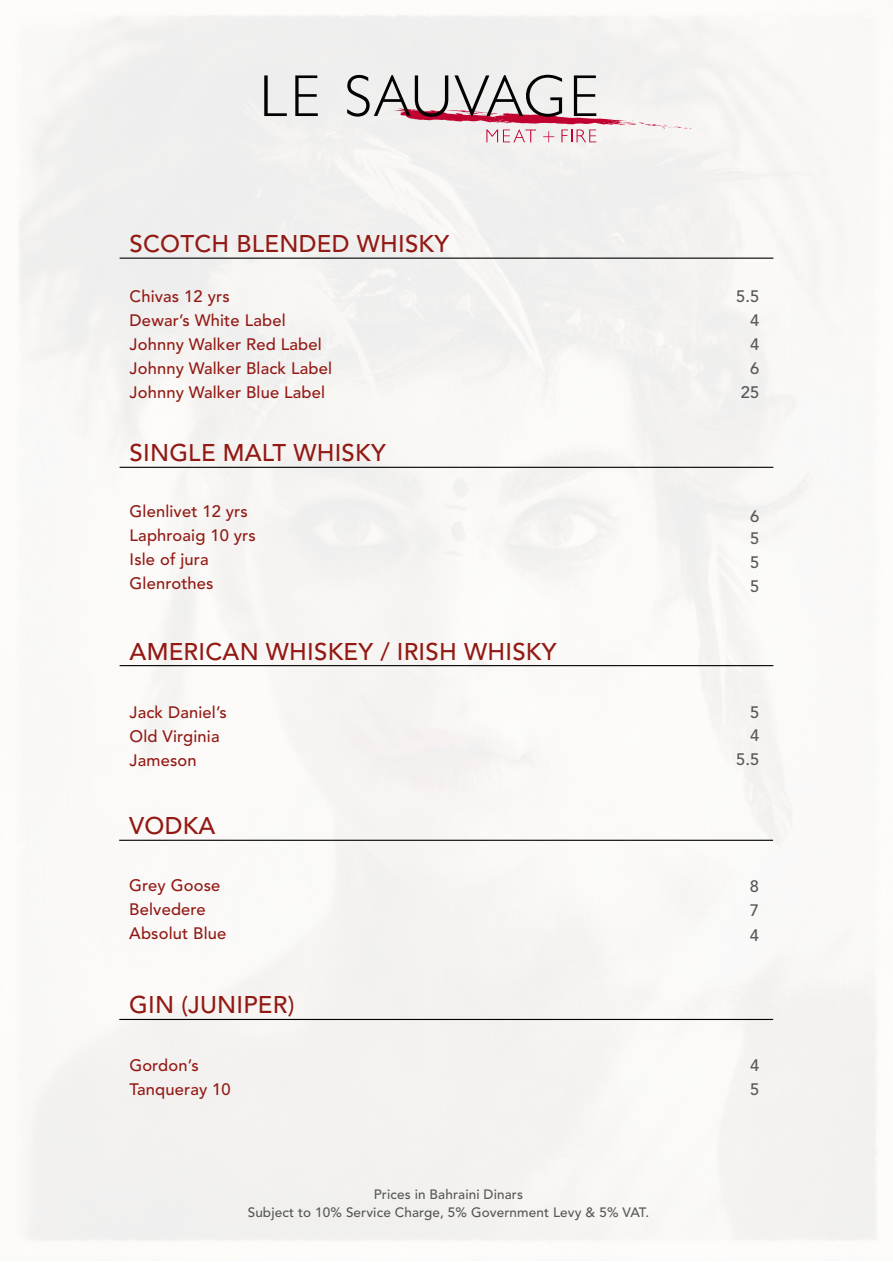
<style>
.page{position:relative;width:893px;height:1263px;background:#fff}
.page>*{position:absolute;margin:0;border:0;box-sizing:border-box;transform-origin:0 0}
.t1{font:500 24px "Avenir LT Std";letter-spacing:.01em;color:#921914}
.t2{font:500 16.5px/24px "Avenir LT Std";letter-spacing:.01em;color:#921914}
.t3{font:500 16.5px/23.9px "Avenir LT Std";color:#575756}
.t4{font:500 13.5px/18px "Avenir LT Std";letter-spacing:.01em;color:#575756;text-align:center}
</style>
<div class="page">
<hr style="left:119px;top:1019px;width:654px;height:1px;background:#000">
<hr style="left:120px;top:258px;width:653px;height:1px;background:#000">
<hr style="left:120px;top:467px;width:653px;height:1px;background:#000">
<hr style="left:120px;top:665px;width:653px;height:1px;background:#000">
<hr style="left:119px;top:840px;width:654px;height:1px;background:#000">
<svg style="left:264px;top:75px;width:23px;height:41px"></svg>
<svg style="left:295px;top:75px;width:23px;height:41px"></svg>
<svg style="left:347px;top:75px;width:345px;height:67px"></svg>
<h1 class="t1" style="left:130px;top:230px;width:321px">SCOTCH BLENDED WHISKY</h1>
<p class="t2" style="left:130px;top:284px;width:204px">Chivas 12 yrs<br>Dewar’s White Label<br>Johnny Walker Red Label<br>Johnny Walker Black Label<br>Johnny Walker Blue Label</p>
<h1 class="t1" style="left:130px;top:439px;width:258px">SINGLE MALT WHISKY</h1>
<p class="t3" style="left:736px;top:285px;width:25px">5.5</p>
<p class="t3" style="left:741px;top:333px;width:20px;text-align:center">4<br>6<br>25</p>
<p class="t3" style="left:750px;top:309px;width:11px">4</p>
<p class="t2" style="left:130px;top:500px;width:120px">Glenlivet 12 yrs</p>
<p class="t3" style="left:750px;top:504px;width:11px">6</p>
<p class="t2" style="left:130px;top:524px;width:128px">Laphroaig 10 yrs<br>Isle of jura<br>Glenrothes</p>
<p class="t3" style="left:750px;top:527px;width:11px">5</p>
<p class="t3" style="left:750px;top:551px;width:11px;line-height:24.3px">5<br>5</p>
<h1 class="t1" style="left:130px;top:637px;width:428px">AMERICAN WHISKEY / IRISH WHISKY</h1>
<p class="t2" style="left:130px;top:701px;width:99px">Jack Daniel’s</p>
<p class="t3" style="left:750px;top:701px;width:11px">5</p>
<p class="t2" style="left:130px;top:725px;width:92px">Old Virginia<br>Jameson</p>
<p class="t3" style="left:736px;top:723px;width:25px;line-height:24.3px;text-align:right">4<br>5.5</p>
<h1 class="t1" style="left:129px;top:812px;width:88px">VODKA</h1>
<p class="t2" style="left:129px;top:874px;width:93px">Grey Goose</p>
<p class="t3" style="left:750px;top:875px;width:11px">8</p>
<p class="t2" style="left:129px;top:898px;width:99px">Belvedere<br>Absolut Blue</p>
<p class="t3" style="left:750px;top:899px;width:11px;line-height:24.3px">7<br>4</p>
<h1 class="t1" style="left:129px;top:991px;width:167px">GIN (JUNIPER)</h1>
<p class="t2" style="left:129px;top:1053px;width:103px">Gordon’s<br>Tanqueray 10</p>
<p class="t4" style="left:248px;top:1186px;width:403px">Prices in Bahraini Dinars<br>Subject to 10% Service Charge, 5% Government Levy &amp; 5% VAT.</p>
<p class="t3" style="left:750px;top:1053px;width:11px">4<br>5</p>
</div>
